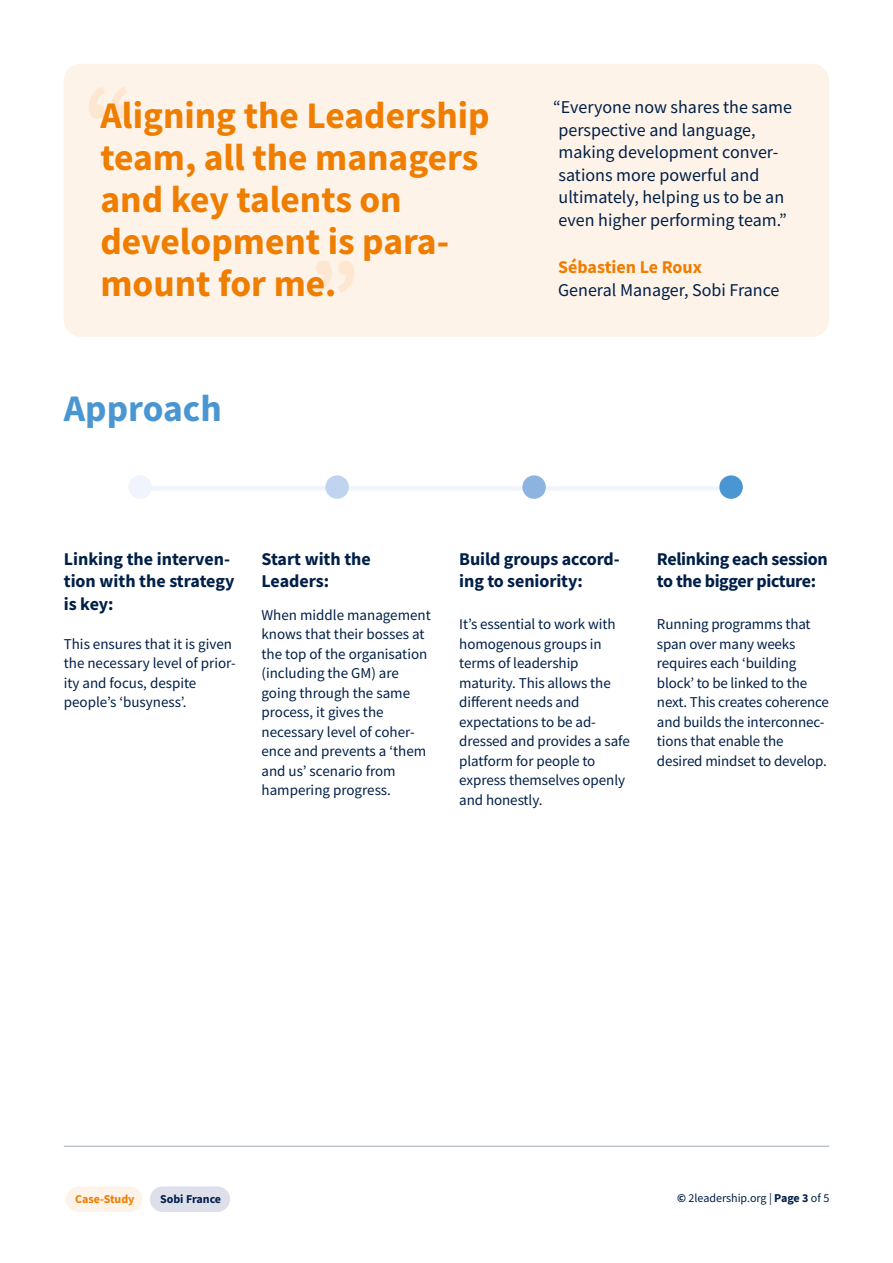
<style>
.page{position:relative;width:893px;height:1263px;background:#fff}
.page>*{position:absolute;margin:0;border:0;box-sizing:border-box;transform-origin:0 0}
.t1{font:700 37.5px/42px "Source Sans Pro";color:#ef7d00}
.t2{font:700 37.5px "Source Sans Pro";color:#4a96d2}
.t3{font:18px/22.5px "Source Sans Pro";color:#001f47}
.t4{font:700 18px/22.5px "Source Sans Pro";letter-spacing:-.005em;color:#001f47}
.t5{font:700 18px "Source Sans Pro";color:#ef7d00}
.t6{font:15px/19.5px "Source Sans Pro";letter-spacing:-.005em;color:#001f47}
.t7{font:12px "Source Sans Pro";color:#001f47}
.t8{font:700 12px "Source Sans Pro";color:#ef7d00}
.t9{font:700 12px "Source Sans Pro";color:#001f47}
.s1{font-weight:700}
</style>
<div class="page">
<div style="left:150px;top:1186px;width:80px;height:26px;background:#dddfeb;border-radius:13px"></div>
<div style="left:66px;top:1186px;width:76px;height:26px;background:#fef3e8;border-radius:13px"></div>
<div style="left:64px;top:64px;width:765px;height:273px;background:#fef3e8;border-radius:17px"></div>
<svg style="left:316px;top:261px;width:38px;height:32px"></svg>
<svg style="left:89px;top:87px;width:38px;height:32px"></svg>
<div style="left:139px;top:486px;width:594px;height:5px;background:#f0f4fc"></div>
<div style="left:128px;top:475px;width:24px;height:24px;background:#f0f4fc;border-radius:50%"></div>
<div style="left:325px;top:475px;width:24px;height:24px;background:#c1d4ef;border-radius:50%"></div>
<div style="left:522px;top:475px;width:24px;height:24px;background:#8db4e0;border-radius:50%"></div>
<div style="left:719px;top:475px;width:24px;height:24px;background:#4a96d2;border-radius:50%"></div>
<hr style="left:64px;top:1146px;width:765px;height:1px;background:#001f47">
<h1 class="t1" style="left:100px;top:94px;width:391px">Aligning the Leadership team, all the managers and key talents on development is para&shy;mount for me.</h1>
<p class="t3" style="left:553px;top:96px;width:240px">“Everyone now shares the same perspective and language, making development conver&shy;sations more powerful and ultimately, helping us to be an even higher performing team.”</p>
<p class="t5" style="left:558px;top:255px;width:145px">Sébastien Le Roux</p>
<p class="t3" style="left:558px;top:279px;width:223px">General Manager, Sobi France</p>
<h1 class="t2" style="left:64px;top:383px;width:160px">Approach</h1>
<p class="t4" style="left:64px;top:547px;width:172px">Linking the interven&shy;tion with the strategy is key:</p>
<p class="t6" style="left:64px;top:634px;width:173px">This ensures that it is given the necessary level of prior&shy;ity and focus, despite people’s ‘busyness’.</p>
<p class="t4" style="left:261px;top:547px;width:111px">Start with the<br>Leaders:</p>
<p class="t6" style="left:261px;top:605px;width:171px">When middle management knows that their bosses at the top of the organisation (including the GM) are going through the same process, it gives the necessary level of coher&shy;ence and prevents a ‘them and us’ scenario from hampering progress.</p>
<p class="t4" style="left:459px;top:547px;width:162px">Build groups accord&shy;ing to seniority:</p>
<p class="t6" style="left:459px;top:614px;width:172px">It’s essential to work with homogenous groups in terms of leadership maturity. This allows the different needs and expectations to be ad&shy;dressed and provides a safe platform for people to express themselves openly and honestly.</p>
<p class="t4" style="left:657px;top:547px;width:172px">Relinking each session to the bigger picture:</p>
<p class="t6" style="left:657px;top:614px;width:173px">Running programms that span over many weeks requires each ‘building block’ to be linked to the next. This creates coherence and builds the interconnec&shy;tions that enable the desired mindset to develop.</p>
<p class="t8" style="left:75px;top:1191px;width:61px">Case-Study</p>
<p class="t9" style="left:160px;top:1191px;width:63px">Sobi France</p>
<p class="t7" style="left:677px;top:1190px;width:154px"><span class="s1">©</span> 2leadership.org | <span class="s1">Page 3</span> of 5</p>
</div>
